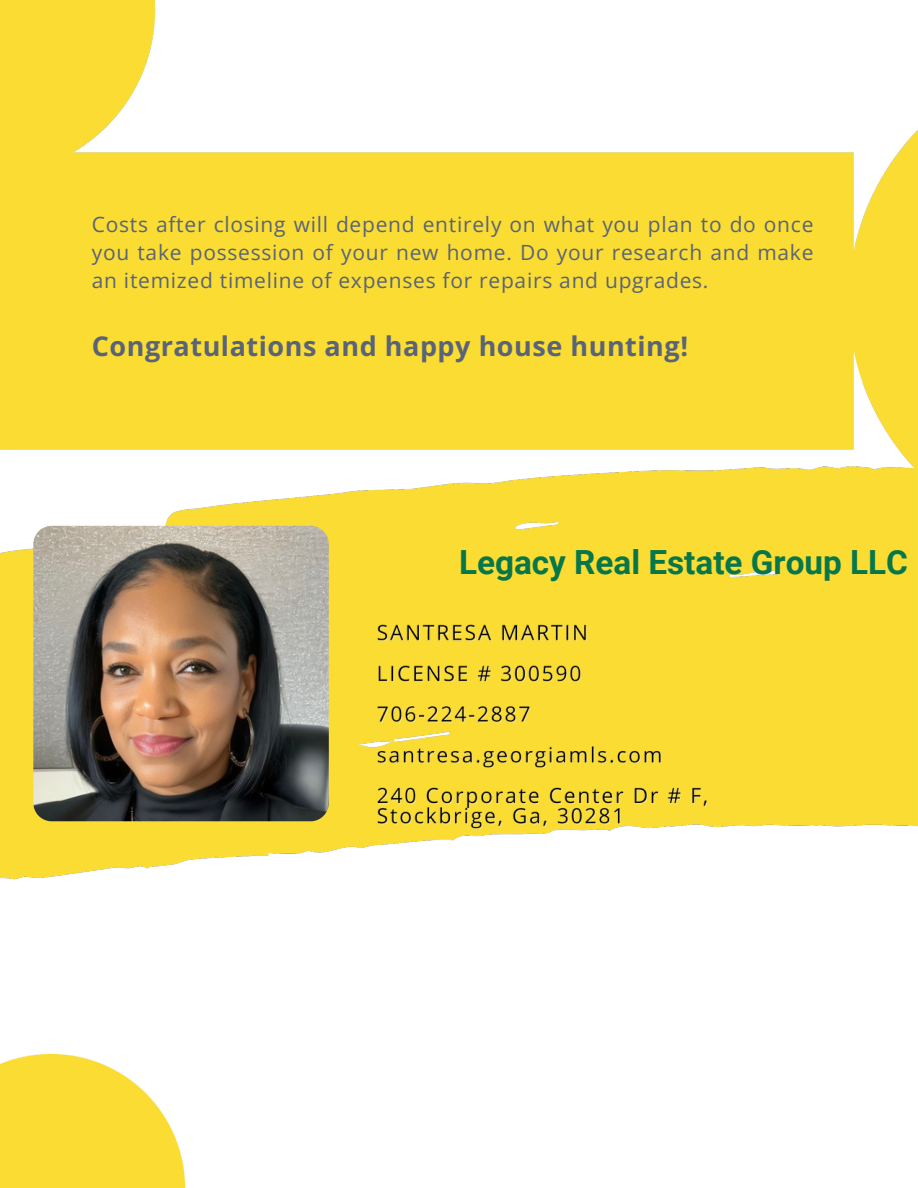
<style>
.page{position:relative;width:918px;height:1188px;background:#fff}
.page>*{position:absolute;margin:0;border:0;box-sizing:border-box;transform-origin:0 0}
.t1{font:700 33.3px "Roboto";color:#07764a}
.t2{font:700 27px "Open Sans";letter-spacing:.02em;color:#596379}
.t3{font:21px/28.2px "Open Sans";letter-spacing:.035em;color:#596379;text-align:justify}
</style>
<div class="page">
<img style="left:0;top:1055px;width:184px;height:133px">
<img style="left:0;top:0;width:918px;height:880px">
<img style="left:33px;top:526px;width:296px;height:295px;border-radius:18px">
<img style="left:375px;top:619px;width:336px;height:212px">
<h2 class="t3" style="left:92px;top:209px;width:723px">Costs after closing will depend entirely on what you plan to do once you take possession of your new home. Do your research and make an itemized timeline of expenses for repairs and upgrades.</h2>
<p class="t2" style="left:92px;top:327px;width:598px">Congratulations and happy house hunting!</p>
<p class="t1" style="left:459px;top:543px;width:451px">Legacy Real Estate Group LLC</p>
</div>
